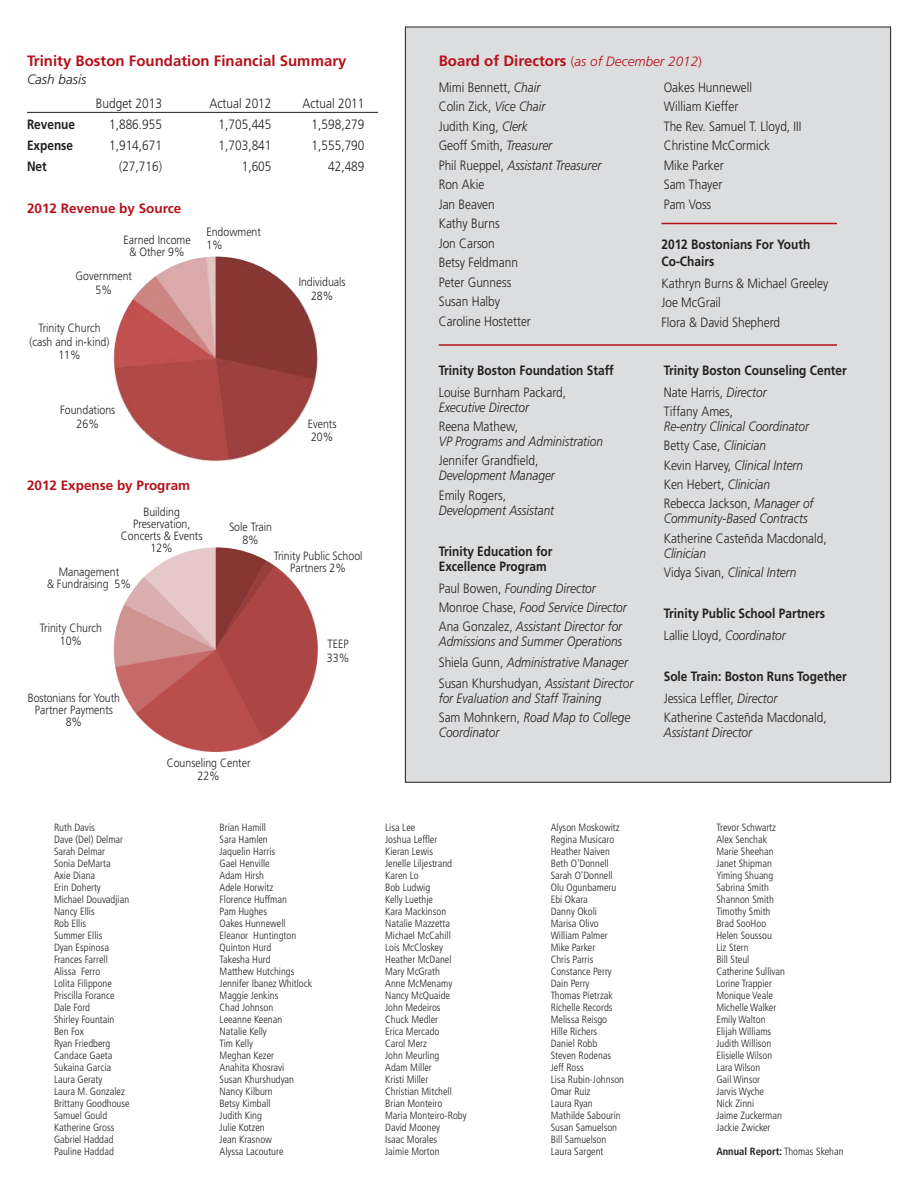
<style>
.page{position:relative;width:918px;height:1188px;background:#fff}
.page>*{position:absolute;margin:0;border:0;box-sizing:border-box;transform-origin:0 0}
.t1{font:700 15px "Frutiger";color:#b5111a}
.t2{font:300 13.5px/19.5px "Frutiger";color:#231f20;scale:.88 1}
.t3{font:italic 300 13.5px/19.4px "Frutiger";color:#231f20;scale:.88 1}
.t4{font:700 13.5px/21.8px "Frutiger";color:#231f20;scale:.88 1}
.t5{font:700 13.5px "Frutiger";color:#b5111a}
.t6{font:italic 300 13.5px "Frutiger";color:#231f20}
.t7{font:300 12px/13.5px "Frutiger";color:#231f20;text-align:center;scale:.88 1}
.t8{font:300 condensed 10.5px/12px "Frutiger";color:#231f20}
.t9{font:700 condensed 10.5px "Frutiger";color:#231f20}
.s1{font-weight:300;font-size:13.5px}
.s2{font-weight:300;font-style:italic;font-size:13.5px}
.s3{font-style:italic}
.s4{font-style:normal}
.s5{font-weight:300}
.s6{font-weight:300;font-style:italic}
</style>
<div class="page">
<div style="left:405px;top:27px;width:486px;height:755px;background:#dcddde"></div>
<hr style="left:662px;top:223px;width:175px;height:1px;background:#b5111a">
<hr style="left:439px;top:344px;width:398px;height:2px;background:#b5111a">
<hr style="left:27px;top:112px;width:351px;height:1px;background:#231f20">
<img style="left:113px;top:256px;width:206px;height:206px;border-radius:50%">
<img style="left:113px;top:547px;width:206px;height:206px;border-radius:50%">
<h1 class="t1" style="left:27px;top:54px;width:321px">Trinity Boston Foundation Financial Summary</h1>
<p class="t6" style="left:27px;top:74px;width:61px">Cash basis</p>
<p class="t2" style="left:96px;top:94px;width:77px">Budget 2013</p>
<p class="t2" style="left:209px;top:94px;width:72px">Actual 2012</p>
<p class="t2" style="left:302px;top:94px;width:72px">Actual 2011</p>
<p class="t4" style="left:27px;top:114px;width:56px">Revenue</p>
<p class="t2" style="left:109px;top:115px;width:62px">1,886.955</p>
<p class="t2" style="left:219px;top:115px;width:62px">1,705,445</p>
<p class="t2" style="left:312px;top:115px;width:62px">1,598,279</p>
<p class="t4" style="left:27px;top:135px;width:54px">Expense</p>
<p class="t2" style="left:109px;top:136px;width:62px">1,914,671</p>
<p class="t2" style="left:219px;top:136px;width:62px">1,703,841</p>
<p class="t2" style="left:312px;top:136px;width:62px">1,555,790</p>
<p class="t4" style="left:27px;top:156px;width:24px">Net</p>
<p class="t2" style="left:119px;top:157px;width:50px">(27,716)</p>
<p class="t2" style="left:242px;top:157px;width:35px">1,605</p>
<p class="t2" style="left:328px;top:157px;width:43px">42,489</p>
<p class="t5" style="left:27px;top:203px;width:156px">2012 Revenue by Source</p>
<p class="t7" style="left:206px;top:226px;width:64px;text-align:left">Endowment<br>1%</p>
<p class="t7" style="left:299px;top:276px;width:55px">Individuals<br>28%</p>
<p class="t7" style="left:124px;top:235px;width:78px;line-height:12px">Earned Income &amp; Other 9%</p>
<p class="t7" style="left:76px;top:270px;width:66px">Government<br>5%</p>
<p class="t7" style="left:30px;top:322px;width:92px">Trinity Church (cash and in-kind)<br>11%</p>
<p class="t7" style="left:60px;top:404px;width:64px">Foundations<br>26%</p>
<p class="t5" style="left:27px;top:480px;width:165px">2012 Expense by Program</p>
<p class="t7" style="left:121px;top:506px;width:94px;line-height:12px">Building<br>Preservation,<br>Concerts &amp; Events<br>12%</p>
<p class="t7" style="left:47px;top:567px;width:97px;line-height:12px">Management<br>&amp; Fundraising 5%</p>
<p class="t7" style="left:40px;top:622px;width:72px">Trinity Church<br>10%</p>
<p class="t7" style="left:28px;top:693px;width:106px;line-height:12px">Bostonians for Youth<br>Partner Payments<br>8%</p>
<p class="t7" style="left:229px;top:521px;width:50px">Sole Train<br>8%</p>
<p class="t7" style="left:308px;top:418px;width:34px;text-align:left">Events<br>20%</p>
<p class="t7" style="left:274px;top:551px;width:102px;line-height:12px">Trinity Public School<br>Partners 2%</p>
<p class="t7" style="left:327px;top:638px;width:27px;text-align:left">TEEP<br>33%</p>
<p class="t7" style="left:167px;top:757px;width:97px">Counseling Center<br>22%</p>
<h1 class="t1" style="left:439px;top:54px;width:265px">Board of Directors <span class="s1">(</span><span class="s2">as of December 2012</span><span class="s1">)</span></h1>
<p class="t2" style="left:439px;top:78px;width:186px">Mimi Bennett, <span class="s3">Chair<br></span>Colin Zick, <span class="s3">Vice Chair<br></span>Judith King, <span class="s3">Clerk<br></span>Geoff Smith, <span class="s3">Treasurer<br></span>Phil Rueppel, <span class="s3">Assistant Treasurer<br></span>Ron Akie<br>Jan Beaven<br>Kathy Burns<br>Jon Carson<br>Betsy Feldmann<br>Peter Gunness<br>Susan Halby<br>Caroline Hostetter</p>
<p class="t2" style="left:664px;top:78px;width:158px">Oakes Hunnewell<br>William Kieffer<br>The Rev. Samuel T. Lloyd, III<br>Christine McCormick<br>Mike Parker<br>Sam Thayer<br>Pam Voss</p>
<p class="t4" style="left:439px;top:360px;width:200px">Trinity Boston Foundation Staff</p>
<p class="t2" style="left:439px;top:383px;width:146px">Louise Burnham Packard,</p>
<p class="t3" style="left:439px;top:398px;width:104px">Executive Director</p>
<p class="t2" style="left:439px;top:418px;width:92px">Reena Mathew,</p>
<p class="t3" style="left:439px;top:433px;width:188px">VP Programs and Administration</p>
<p class="t2" style="left:439px;top:452px;width:115px">Jennifer Grandfield,</p>
<p class="t3" style="left:439px;top:467px;width:134px">Development Manager</p>
<p class="t2" style="left:439px;top:486px;width:78px">Emily Rogers,</p>
<p class="t3" style="left:439px;top:501px;width:133px">Development Assistant</p>
<p class="t4" style="left:439px;top:545px;width:131px;line-height:15px">Trinity Education for<br>Excellence Program</p>
<p class="t3" style="left:439px;top:579px;width:215px"><span class="s4">Paul Bowen,</span> Founding Director<br><span class="s4">Monroe Chase,</span> Food Service Director<br><span class="s4">Ana Gonzalez,</span> Assistant Director for</p>
<p class="t3" style="left:439px;top:632px;width:223px;line-height:20.9px">Admissions and Summer Operations<br><span class="s4">Shiela Gunn,</span> Administrative Manager<br><span class="s4">Susan Khurshudyan,</span> Assistant Director</p>
<p class="t3" style="left:439px;top:689px;width:219px">for Evaluation and Staff Training<br><span class="s4">Sam Mohnkern,</span> Road Map to College</p>
<p class="t3" style="left:439px;top:724px;width:71px">Coordinator</p>
<p class="t4" style="left:662px;top:237px;width:171px;line-height:17.2px">2012 Bostonians For Youth<br>Co-Chairs</p>
<p class="t2" style="left:662px;top:275px;width:191px">Kathryn Burns &amp; Michael Greeley<br>Joe McGrail<br>Flora &amp; David Shepherd</p>
<p class="t4" style="left:664px;top:360px;width:210px">Trinity Boston Counseling Center<br><span class="s5">Nate Harris,</span> <span class="s6">Director</span></p>
<p class="t2" style="left:664px;top:403px;width:80px">Tiffany Ames,</p>
<p class="t3" style="left:664px;top:418px;width:172px">Re-entry Clinical Coordinator<br><span class="s4">Betty Case,</span> Clinician<br><span class="s4">Kevin Harvey,</span> Clinical Intern<br><span class="s4">Ken Hebert,</span> Clinician<br><span class="s4">Rebecca Jackson,</span> Manager of</p>
<p class="t3" style="left:664px;top:510px;width:165px">Community-Based Contracts</p>
<p class="t2" style="left:664px;top:529px;width:187px">Katherine Casteñda Macdonald,</p>
<p class="t3" style="left:664px;top:544px;width:152px">Clinician<br><span class="s4">Vidya Sivan,</span> Clinical Intern</p>
<p class="t4" style="left:664px;top:604px;width:185px">Trinity Public School Partners<br><span class="s5">Lallie Lloyd,</span> <span class="s6">Coordinator</span></p>
<p class="t4" style="left:664px;top:666px;width:210px">Sole Train: Boston Runs Together<br><span class="s5">Jessica Leffler,</span> <span class="s6">Director</span></p>
<p class="t2" style="left:664px;top:709px;width:187px">Katherine Casteñda Macdonald,</p>
<p class="t3" style="left:664px;top:724px;width:102px">Assistant Director</p>
<p class="t8" style="left:54px;top:823px;width:77px">Ruth Davis<br>Dave (Del) Delmar<br>Sarah Delmar<br>Sonia DeMarta<br>Axie Diana<br>Erin Doherty<br>Michael Douvadjian<br>Nancy Ellis<br>Rob Ellis<br>Summer Ellis<br>Dyan Espinosa<br>Frances Farrell<br>Alissa Ferro<br>Lolita Filippone<br>Priscilla Forance<br>Dale Ford<br>Shirley Fountain<br>Ben Fox<br>Ryan Friedberg<br>Candace Gaeta<br>Sukaina Garcia<br>Laura Geraty<br>Laura M. Gonzalez<br>Brittany Goodhouse<br>Samuel Gould<br>Katherine Gross<br>Gabriel Haddad<br>Pauline Haddad</p>
<p class="t8" style="left:220px;top:823px;width:94px">Brian Hamill<br>Sara Hamlen<br>Jaquelin Harris<br>Gael Henville<br>Adam Hirsh<br>Adele Horwitz<br>Florence Huffman<br>Pam Hughes<br>Oakes Hunnewell<br>Eleanor Huntington<br>Quinton Hurd<br>Takesha Hurd<br>Matthew Hutchings<br>Jennifer Ibanez Whitlock<br>Maggie Jenkins<br>Chad Johnson<br>Leeanne Keenan<br>Natalie Kelly<br>Tim Kelly<br>Meghan Kezer<br>Anahita Khosravi<br>Susan Khurshudyan<br>Nancy Kilburn<br>Betsy Kimball<br>Judith King<br>Julie Kotzen<br>Jean Krasnow<br>Alyssa Lacouture</p>
<p class="t8" style="left:385px;top:823px;width:83px">Lisa Lee<br>Joshua Leffler<br>Kieran Lewis<br>Jenelle Liljestrand<br>Karen Lo<br>Bob Ludwig<br>Kelly Luethje<br>Kara Mackinson<br>Natalie Mazzetta<br>Michael McCahill<br>Lois McCloskey<br>Heather McDanel<br>Mary McGrath<br>Anne McMenamy<br>Nancy McQuaide<br>John Medeiros<br>Chuck Medler<br>Erica Mercado<br>Carol Merz<br>John Meurling<br>Adam Miller<br>Kristi Miller<br>Christian Mitchell<br>Brian Monteiro<br>Maria Monteiro-Roby<br>David Mooney<br>Isaac Morales<br>Jaimie Morton</p>
<p class="t8" style="left:551px;top:823px;width:75px">Alyson Moskowitz<br>Regina Musicaro<br>Heather Naiven<br>Beth O'Donnell<br>Sarah O'Donnell<br>Olu Ogunbameru<br>Ebi Okara<br>Danny Okoli<br>Marisa Olivo<br>William Palmer<br>Mike Parker<br>Chris Parris<br>Constance Perry<br>Dain Perry<br>Thomas Pietrzak<br>Richelle Records<br>Melissa Reisgo<br>Hille Richers<br>Daniel Robb<br>Steven Rodenas<br>Jeff Ross<br>Lisa Rubin-Johnson<br>Omar Ruiz<br>Laura Ryan<br>Mathilde Sabourin<br>Susan Samuelson<br>Bill Samuelson<br>Laura Sargent</p>
<p class="t8" style="left:716px;top:823px;width:70px">Trevor Schwartz<br>Alex Senchak<br>Marie Sheehan<br>Janet Shipman<br>Yiming Shuang<br>Sabrina Smith<br>Shannon Smith<br>Timothy Smith<br>Brad SooHoo<br>Helen Soussou<br>Liz Stern<br>Bill Steul<br>Catherine Sullivan<br>Lorine Trappier<br>Monique Veale<br>Michelle Walker<br>Emily Walton<br>Elijah Williams<br>Judith Willison<br>Elisielle Wilson<br>Lara Wilson<br>Gail Winsor<br>Jarvis Wyche<br>Nick Zinni<br>Jaime Zuckerman<br>Jackie Zwicker</p>
<p class="t9" style="left:716px;top:1148px;width:129px">Annual Report: <span class="s5">Thomas Skehan</span></p>
</div>
